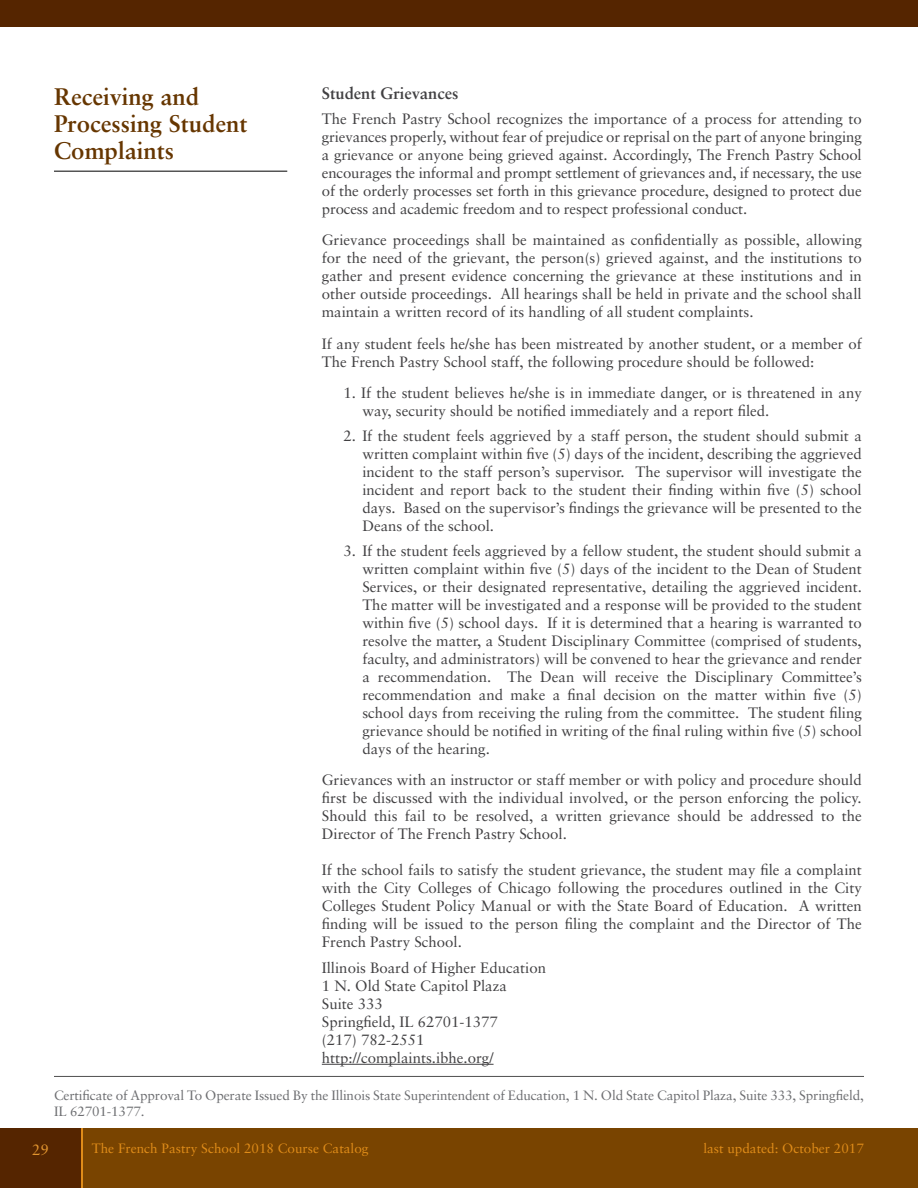
<style>
.page{position:relative;width:918px;height:1188px;background:#fff}
.page>*{position:absolute;margin:0;border:0;box-sizing:border-box;transform-origin:0 0}
.t1{font:700 24px/27px "Sabon LT";color:#663600}
.t2{font:700 16.5px "Sabon LT";color:#414042}
.t3{font:15px/18px "Sabon LT";color:#414042;text-align:justify}
.t4{font:15px "Sabon LT";color:#e2952f}
.t5{font:13.5px/16.2px "Sabon LT";letter-spacing:-.01em;color:#6d6e71}
.t6{font:13.5px "Sabon LT";color:#df8c19}
</style>
<div class="page">
<div style="left:0;top:1128px;width:918px;height:60px;background:#794400"></div>
<div style="left:0;top:1128px;width:82px;height:60px;background:#552500"></div>
<hr style="left:81px;top:1128px;width:1px;height:60px;background:#df8c19">
<div style="left:0;top:0;width:918px;height:27px;background:#552500"></div>
<hr style="left:54px;top:1076px;width:810px;height:1px;background:#000">
<hr style="left:322px;top:1064px;width:172px;height:1px;background:#414042">
<hr style="left:54px;top:171px;width:233px;height:1px;background:#000">
<h1 class="t1" style="left:54px;top:82px;width:195px">Receiving and<br>Processing Student<br>Complaints</h1>
<p class="t2" style="left:322px;top:83px;width:138px">Student Grievances</p>
<p class="t3" style="left:322px;top:110px;width:542px">The French Pastry School recognizes the importance of a process for attending to grievances properly, without fear of prejudice or reprisal on the part of anyone bringing a grievance or anyone being grieved against. Accordingly, The French Pastry School encourages the informal and prompt settlement of grievances and, if necessary, the use of the orderly processes set forth in this grievance procedure, designed to protect due process and academic freedom and to respect professional conduct.</p>
<p class="t3" style="left:322px;top:231px;width:542px">Grievance proceedings shall be maintained as confidentially as possible, allowing for the need of the grievant, the person(s) grieved against, and the institutions to gather and present evidence concerning the grievance at these institutions and in other outside proceedings. All hearings shall be held in private and the school shall maintain a written record of its handling of all student complaints.</p>
<p class="t3" style="left:322px;top:335px;width:542px">If any student feels he/she has been mistreated by another student, or a member of<br>The French Pastry School staff, the following procedure should be followed:</p>
<p class="t3" style="left:362px;top:384px;width:501px;text-indent:-19px">1. If the student believes he/she is in immediate danger, or is threatened in any way, security should be notified immediately and a report filed.</p>
<p class="t3" style="left:362px;top:427px;width:501px;text-indent:-19px">2. If the student feels aggrieved by a staff person, the student should submit a written complaint within five (5) days of the incident, describing the aggrieved incident to the staff person’s supervisor. The supervisor will investigate the incident and report back to the student their finding within five (5) school days. Based on the supervisor’s findings the grievance will be presented to the Deans of the school.</p>
<p class="t3" style="left:362px;top:542px;width:501px;text-indent:-19px">3. If the student feels aggrieved by a fellow student, the student should submit a written complaint within five (5) days of the incident to the Dean of Student Services, or their designated representative, detailing the aggrieved incident.<br>The matter will be investigated and a response will be provided to the student within five (5) school days. If it is determined that a hearing is warranted to resolve the matter, a Student Disciplinary Committee (comprised of students, faculty, and administrators) will be convened to hear the grievance and render a recommendation. The Dean will receive the Disciplinary Committee’s recommendation and make a final decision on the matter within five (5) school days from receiving the ruling from the committee. The student filing grievance should be notified in writing of the final ruling within five (5) school days of the hearing.</p>
<p class="t3" style="left:322px;top:771px;width:542px">Grievances with an instructor or staff member or with policy and procedure should first be discussed with the individual involved, or the person enforcing the policy.<br>Should this fail to be resolved, a written grievance should be addressed to the Director of The French Pastry School.</p>
<p class="t3" style="left:322px;top:861px;width:542px">If the school fails to satisfy the student grievance, the student may file a complaint with the City Colleges of Chicago following the procedures outlined in the City Colleges Student Policy Manual or with the State Board of Education. A written finding will be issued to the person filing the complaint and the Director of The French Pastry School.</p>
<p class="t3" style="left:322px;top:958px;width:226px;text-align:left">Illinois Board of Higher Education<br>1 N. Old State Capitol Plaza<br>Suite 333<br>Springfield, IL 62701-1377<br>(217) 782-2551 http://complaints.ibhe.org/</p>
<p class="t5" style="left:54px;top:1087px;width:811px">Certificate of Approval To Operate Issued By the Illinois State Superintendent of Education, 1 N. Old State Capitol Plaza, Suite 333, Springfield,<br>IL 62701-1377.</p>
<p class="t4" style="left:32px;top:1140px;width:18px">29</p>
<p class="t6" style="left:92px;top:1141px;width:278px">The French Pastry School 2018 Course Catalog</p>
<p class="t6" style="left:703px;top:1141px;width:162px">last updated: October 2017</p>
</div>
